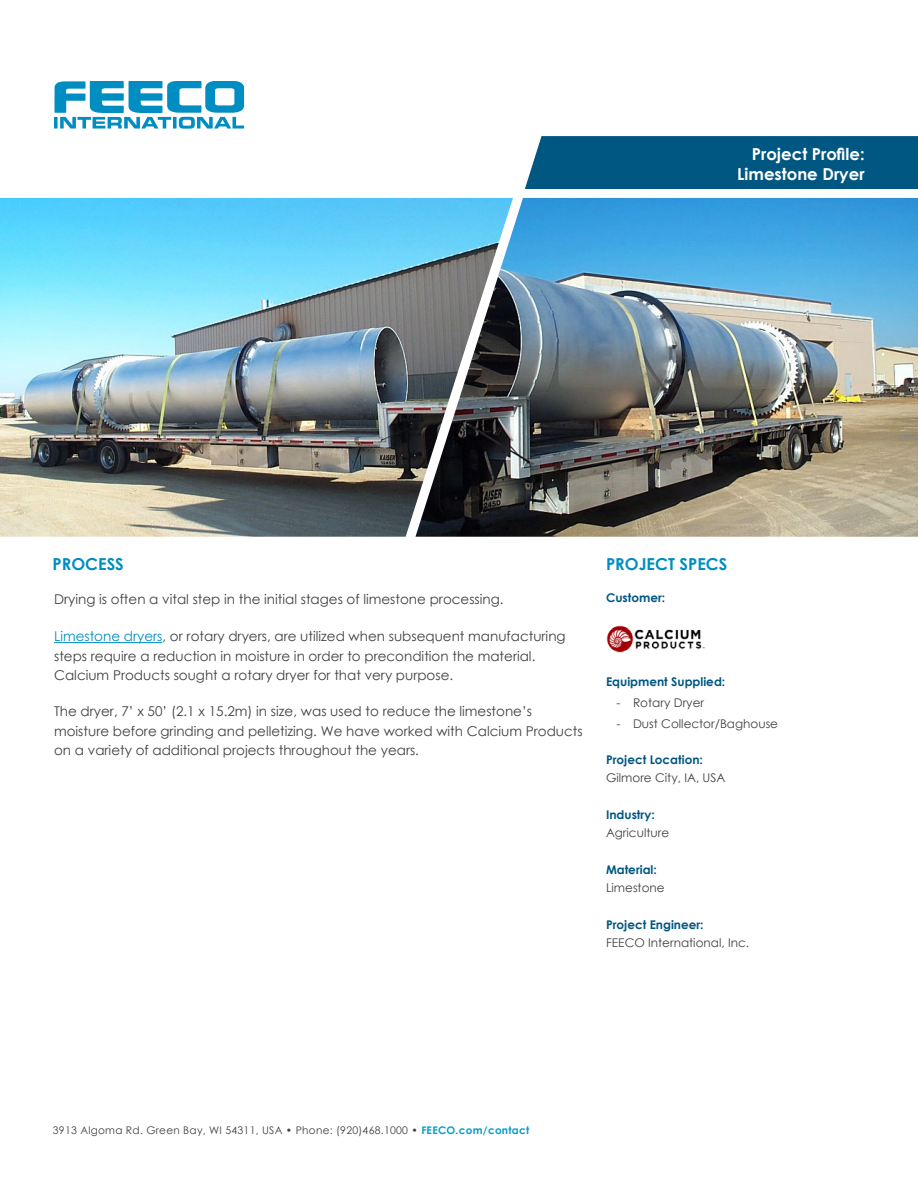
<style>
.page{position:relative;width:918px;height:1188px;background:#fff}
.page>*{position:absolute;margin:0;border:0;box-sizing:border-box;transform-origin:0 0}
.t1{font:700 16.5px/19.5px "Century Gothic";color:#fff;text-align:right}
.t2{font:700 16.5px "Century Gothic";color:#008dc1}
.t3{font:13.5px/19.5px "Century Gothic";color:#414042}
.t4{font:12px/18px "Century Gothic";color:#414042}
.t5{font:700 12px/18px "Century Gothic";color:#005781}
.t6{font:10.5px "Century Gothic";letter-spacing:.025em;color:#414042}
.s1{color:#008dc1}
.s2{font-weight:700;color:#005781}
.s3{font-weight:400;color:#414042}
.s4{font-weight:700;color:#009cca}
</style>
<div class="page">
<div style="left:525px;top:136px;width:393px;height:53px;background:#005781"></div>
<hr style="left:54px;top:642px;width:109px;height:1px;background:#008dc1">
<svg style="left:54px;top:81px;width:190px;height:48px"></svg>
<img style="left:0;top:198px;width:415px;height:339px">
<img style="left:415px;top:198px;width:503px;height:339px">
<img style="left:606px;top:625px;width:99px;height:28px">
<h1 class="t1" style="left:737px;top:144px;width:129px">Project Profile:<br>Limestone Dryer</h1>
<h2 class="t2" style="left:53px;top:551px;width:73px">PROCESS</h2>
<p class="t3" style="left:54px;top:589px;width:451px">Drying is often a vital step in the initial stages of limestone processing.</p>
<p class="t3" style="left:54px;top:626px;width:513px"><span class="s1">Limestone dryers</span>, or rotary dryers, are utilized when subsequent manufacturing steps require a reduction in moisture in order to precondition the material.<br>Calcium Products sought a rotary dryer for that very purpose.</p>
<p class="t3" style="left:54px;top:701px;width:530px">The dryer, 7’ x 50’ (2.1 x 15.2m) in size, was used to reduce the limestone’s moisture before grinding and pelletizing. We have worked with Calcium Products on a variety of additional projects throughout the years.</p>
<h2 class="t2" style="left:606px;top:551px;width:123px">PROJECT SPECS</h2>
<p class="t5" style="left:606px;top:588px;width:61px">Customer:</p>
<p class="t5" style="left:606px;top:672px;width:121px">Equipment Supplied:</p>
<p class="t4" style="left:616px;top:693px;width:89px">- Rotary Dryer</p>
<p class="t4" style="left:616px;top:714px;width:163px">- Dust Collector/Baghouse</p>
<p class="t4" style="left:606px;top:750px;width:121px"><span class="s2">Project Location:<br></span>Gilmore City, IA, USA</p>
<p class="t4" style="left:606px;top:805px;width:65px"><span class="s2">Industry:<br></span>Agriculture</p>
<p class="t5" style="left:606px;top:860px;width:60px">Material:<br><span class="s3">Limestone</span></p>
<p class="t4" style="left:606px;top:916px;width:145px"><span class="s2">Project Engineer:<br></span>FEECO International, Inc.</p>
<p class="t6" style="left:53px;top:1123px;width:478px">3913 Algoma Rd. Green Bay, WI 54311, USA • Phone: (920)468.1000 • <span class="s4">FEECO.com/contact</span></p>
</div>
